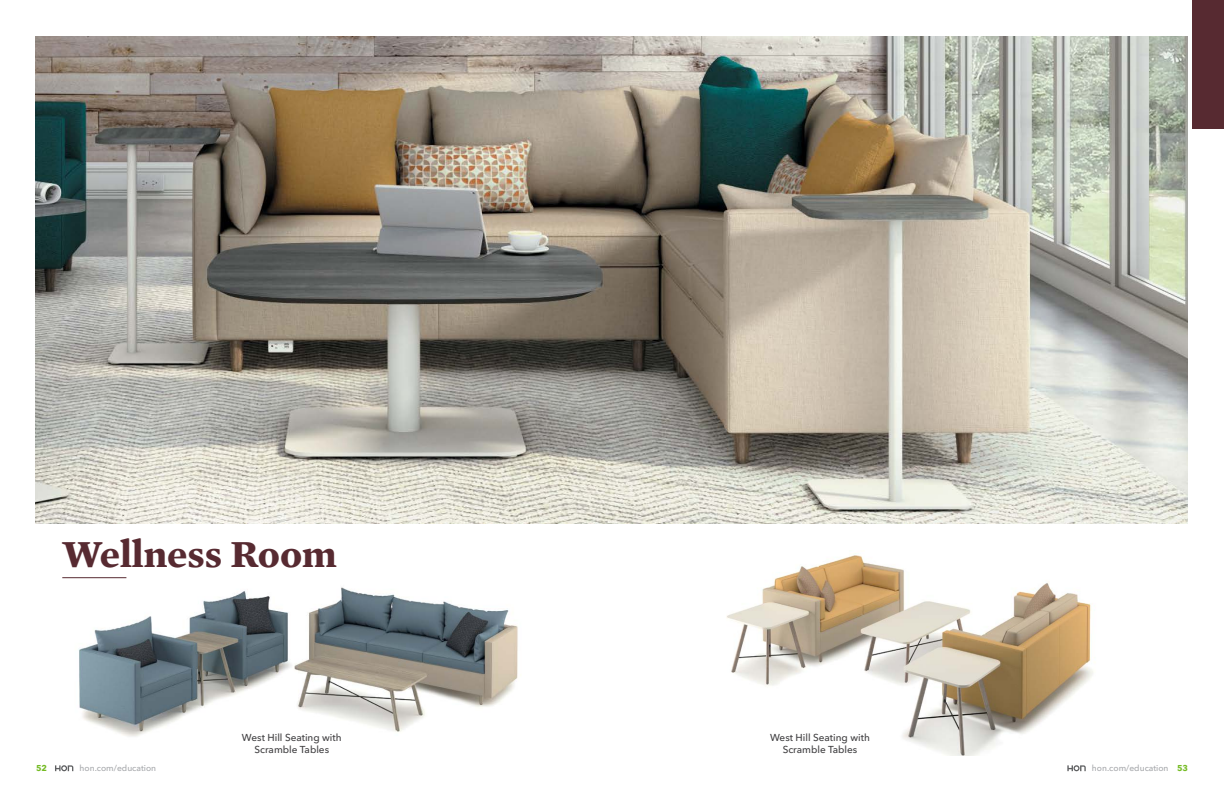
<style>
.page{position:relative;width:1224px;height:792px;background:#fff}
.page>*{position:absolute;margin:0;border:0;box-sizing:border-box;transform-origin:0 0}
.t1{font:700 39px "Mercury Text G1";color:#572a31}
.t2{font:500 10px/12px "Avenir Next LT Pro";color:#414042;text-align:center}
.t3{font:500 8.5px "Avenir Next LT Pro";color:#a7a9ac}
.t4{font:700 8.5px "Avenir Next LT Pro";color:#74bb23}
.s1{font-weight:700;color:#74bb23}
</style>
<div class="page">
<svg style="left:55px;top:765px;width:18px;height:6px"></svg>
<svg style="left:1067px;top:765px;width:19px;height:6px"></svg>
<img style="left:79px;top:587px;width:439px;height:150px">
<hr style="left:62px;top:577px;width:64px;height:1px;background:#572a31">
<img style="left:35px;top:36px;width:1153px;height:488px">
<img style="left:726px;top:555px;width:367px;height:201px">
<div style="left:1192px;top:0;width:32px;height:128px;background:#572a31"></div>
<h1 class="t1" style="left:62px;top:525px;width:276px">Wellness Room</h1>
<p class="t2" style="left:242px;top:732px;width:101px">West Hill Seating with<br>Scramble Tables</p>
<p class="t2" style="left:770px;top:732px;width:101px">West Hill Seating with<br>Scramble Tables</p>
<p class="t4" style="left:36px;top:763px;width:12px">52</p>
<p class="t3" style="left:80px;top:763px;width:78px">hon.com/education</p>
<p class="t3" style="left:1092px;top:763px;width:98px">hon.com/education <span class="s1">53</span></p>
</div>
